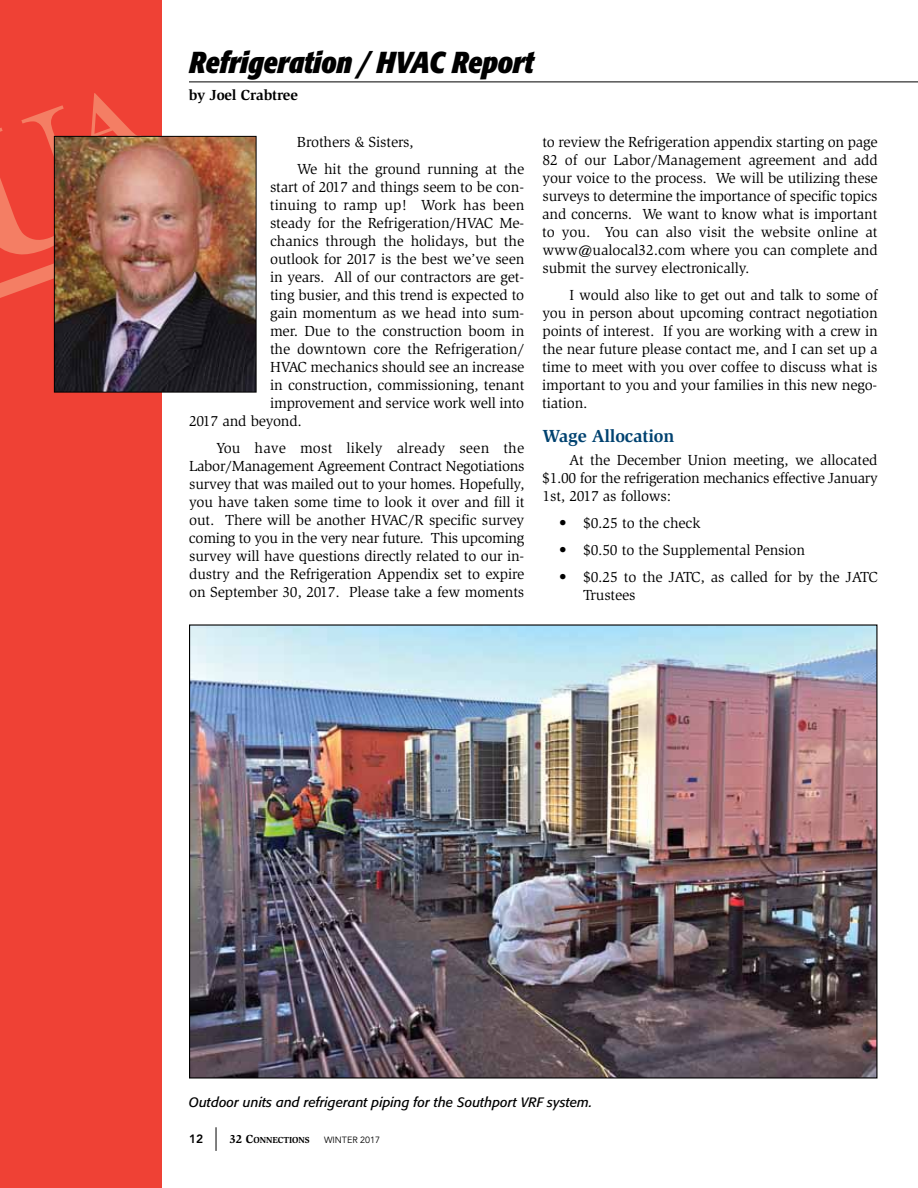
<style>
.page{position:relative;width:918px;height:1188px;background:#fff}
.page>*{position:absolute;margin:0;border:0;box-sizing:border-box;transform-origin:0 0}
.t1{font:italic 700 30px "Formata Condensed BQ";letter-spacing:-.01em;color:#000}
.t2{font:700 18px "Slimbach Std";letter-spacing:-.01em;color:#004270}
.t3{font:15px/18px "Slimbach Std";letter-spacing:-.01em;color:#000;text-align:justify}
.t4{font:700 15px "Slimbach Std";letter-spacing:-.01em;color:#000}
.t5{font:italic 13.5px "Formata BQ";color:#000}
.t6{font:800 12px "Avenir LT Std";color:#000}
.t7{font:700 9px "Slimbach Std";color:#000}
.t8{font:9px "Avenir LT Std";color:#000}
.s1{font-size:12px}
</style>
<div class="page">
<svg style="left:216px;top:1127px;width:1px;height:24px"></svg>
<div style="left:0;top:0;width:162px;height:1188px;background:#ef4135"></div>
<svg style="left:0;top:93px;width:162px;height:205px"></svg>
<hr style="left:189px;top:82px;width:729px;height:1px;background:#000">
<img style="left:56px;top:138px;width:198px;height:252px">
<div style="left:54px;top:136px;width:202px;height:256px;border:1px solid #000"></div>
<img style="left:191px;top:626px;width:685px;height:451px">
<h1 class="t1" style="left:189px;top:43px;width:346px">Refrigeration / HVAC Report</h1>
<p class="t4" style="left:189px;top:86px;width:110px">by Joel Crabtree</p>
<p class="t3" style="left:297px;top:128px;width:229px;line-height:27px">Brothers &amp; Sisters,<br>We hit the ground running at the</p>
<p class="t3" style="left:270px;top:178px;width:256px">start of 2017 and things seem to be con-</p>
<p class="t3" style="left:270px;top:196px;width:256px">tinuing to ramp up! Work has been</p>
<p class="t3" style="left:270px;top:214px;width:256px">steady for the Refrigeration/HVAC Me-</p>
<p class="t3" style="left:270px;top:232px;width:256px">chanics through the holidays, but the</p>
<p class="t3" style="left:270px;top:250px;width:256px">outlook for 2017 is the best we’ve seen</p>
<p class="t3" style="left:270px;top:268px;width:256px">in years. All of our contractors are get-</p>
<p class="t3" style="left:270px;top:286px;width:256px">ting busier, and this trend is expected to</p>
<p class="t3" style="left:270px;top:304px;width:256px">gain momentum as we head into sum-</p>
<p class="t3" style="left:270px;top:322px;width:256px">mer. Due to the construction boom in</p>
<p class="t3" style="left:270px;top:340px;width:256px">the downtown core the Refrigeration/</p>
<p class="t3" style="left:270px;top:358px;width:256px">HVAC mechanics should see an increase</p>
<p class="t3" style="left:270px;top:376px;width:256px">in construction, commissioning, tenant</p>
<p class="t3" style="left:270px;top:394px;width:256px">improvement and service work well into</p>
<p class="t3" style="left:189px;top:412px;width:114px">2017 and beyond.</p>
<p class="t3" style="left:189px;top:439px;width:337px;text-indent:27px">You have most likely already seen the Labor/Management Agreement Contract Negotiations survey that was mailed out to your homes. Hopefully, you have taken some time to look it over and fill it out. There will be another HVAC/R specific survey coming to you in the very near future. This upcoming survey will have questions directly related to our in&shy;dustry and the Refrigeration Appendix set to expire on September 30, 2017. Please take a few moments</p>
<p class="t3" style="left:542px;top:133px;width:337px">to review the Refrigeration appendix starting on page 82 of our Labor/Management agreement and add your voice to the process. We will be utilizing these surveys to determine the importance of specific topics and concerns. We want to know what is important to you. You can also visit the website online at www@ualocal32.com where you can complete and submit the survey electronically.</p>
<p class="t3" style="left:542px;top:286px;width:337px;text-indent:27px">I would also like to get out and talk to some of you in person about upcoming contract negotiation points of interest. If you are working with a crew in the near future please contact me, and I can set up a time to meet with you over coffee to discuss what is important to you and your families in this new nego&shy;tiation.</p>
<p class="t2" style="left:542px;top:426px;width:134px">Wage Allocation</p>
<p class="t3" style="left:542px;top:451px;width:337px;text-indent:27px">At the December Union meeting, we allocated $1.00 for the refrigeration mechanics effective January 1st, 2017 as follows:</p>
<p class="t3" style="left:559px;top:514px;width:143px">• $0.25 to the check</p>
<p class="t3" style="left:559px;top:541px;width:247px">• $0.50 to the Supplemental Pension</p>
<p class="t3" style="left:583px;top:568px;width:296px;text-indent:-24px">• $0.25 to the JATC, as called for by the JATC<br>Trustees</p>
<p class="t5" style="left:189px;top:1095px;width:405px">Outdoor units and refrigerant piping for the Southport VRF system.</p>
<p class="t6" style="left:189px;top:1132px;width:16px">12</p>
<p class="t7" style="left:230px;top:1135px;width:82px"><span class="s1">32 C</span>ONNECTIONS</p>
<p class="t8" style="left:324px;top:1135px;width:58px">WINTER 2017</p>
</div>
